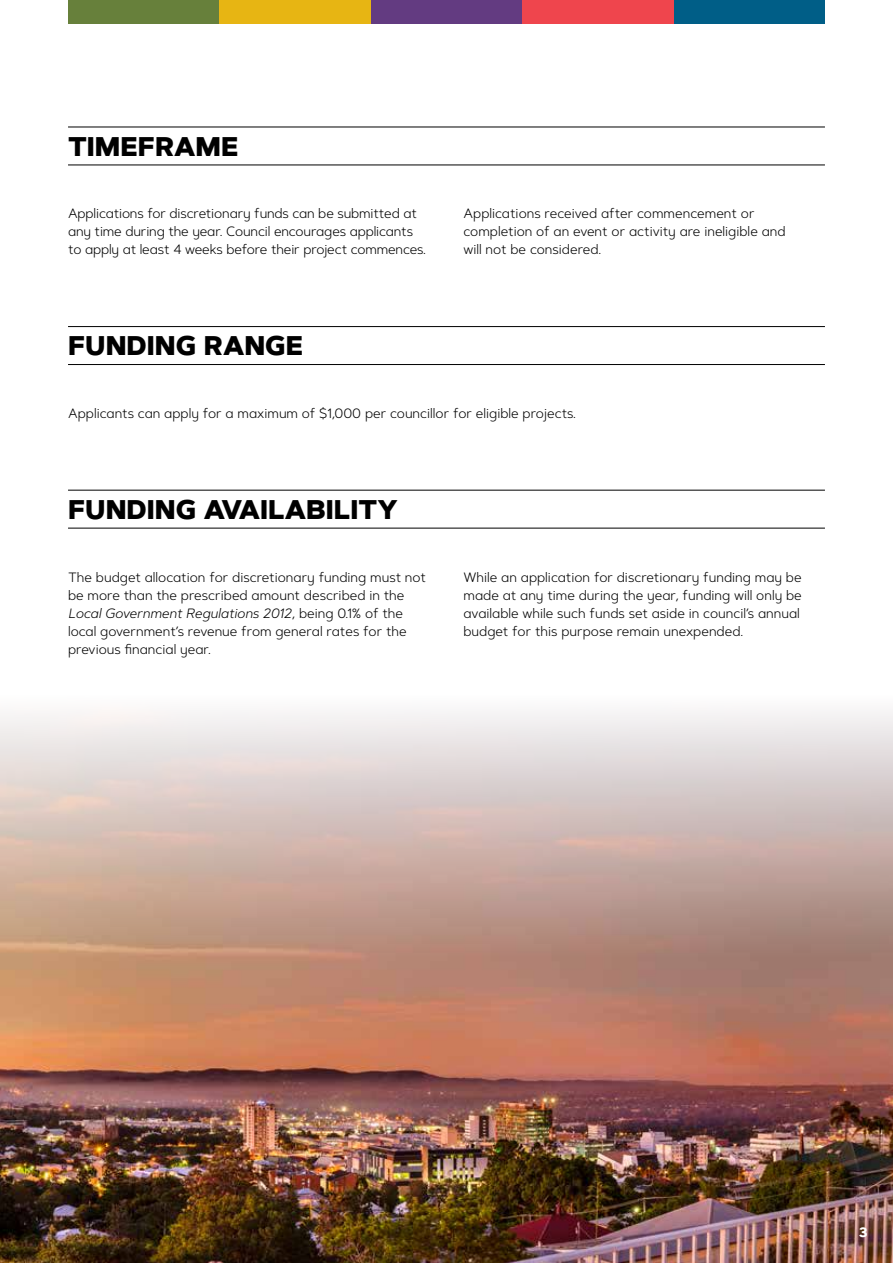
<style>
.page{position:relative;width:893px;height:1263px;background:#fff}
.page>*{position:absolute;margin:0;border:0;box-sizing:border-box;transform-origin:0 0}
.t1{font:800 27px "Artegra Sans Alt";color:#000}
.t2{font:300 13.5px/18px "Artegra Sans Alt";color:#000}
.t3{font:700 13.5px "Artegra Sans Alt";color:#fff}
.s1{font-style:italic}
</style>
<div class="page">
<img style="left:0;top:711px;width:893px;height:552px">
<hr style="left:68px;top:127px;width:757px;height:1px;background:#000">
<hr style="left:68px;top:165px;width:757px;height:1px;background:#000">
<hr style="left:68px;top:326px;width:757px;height:1px;background:#000">
<hr style="left:68px;top:364px;width:757px;height:1px;background:#000">
<hr style="left:68px;top:490px;width:757px;height:1px;background:#000">
<hr style="left:68px;top:528px;width:757px;height:1px;background:#000">
<div style="left:674px;top:0;width:151px;height:23px;background:#005e87"></div>
<div style="left:68px;top:0;width:151px;height:23px;background:#67803b"></div>
<div style="left:371px;top:0;width:151px;height:23px;background:#633b81"></div>
<div style="left:219px;top:0;width:152px;height:23px;background:#e7b513"></div>
<div style="left:522px;top:0;width:152px;height:23px;background:#ef454d"></div>
<h1 class="t1" style="left:68px;top:126px;width:172px">TIMEFRAME</h1>
<p class="t2" style="left:68px;top:204px;width:359px">Applications for discretionary funds can be submitted at any time during the year. Council encourages applicants to apply at least 4 weeks before their project commences.</p>
<p class="t2" style="left:463px;top:204px;width:324px">Applications received after commencement or completion of an event or activity are ineligible and will not be considered.</p>
<h1 class="t1" style="left:68px;top:325px;width:237px">FUNDING RANGE</h1>
<p class="t2" style="left:68px;top:404px;width:509px">Applicants can apply for a maximum of $1,000 per councillor for eligible projects.</p>
<h1 class="t1" style="left:68px;top:489px;width:331px">FUNDING AVAILABILITY</h1>
<p class="t2" style="left:68px;top:568px;width:359px">The budget allocation for discretionary funding must not be more than the prescribed amount described in the <span class="s1">Local Government Regulations 2012</span>, being 0.1% of the local government’s revenue from general rates for the previous financial year.</p>
<p class="t2" style="left:463px;top:567px;width:340px">While an application for discretionary funding may be made at any time during the year, funding will only be available while such funds set aside in council’s annual budget for this purpose remain unexpended.</p>
<p class="t3" style="left:859px;top:1223px;width:10px">3</p>
</div>
